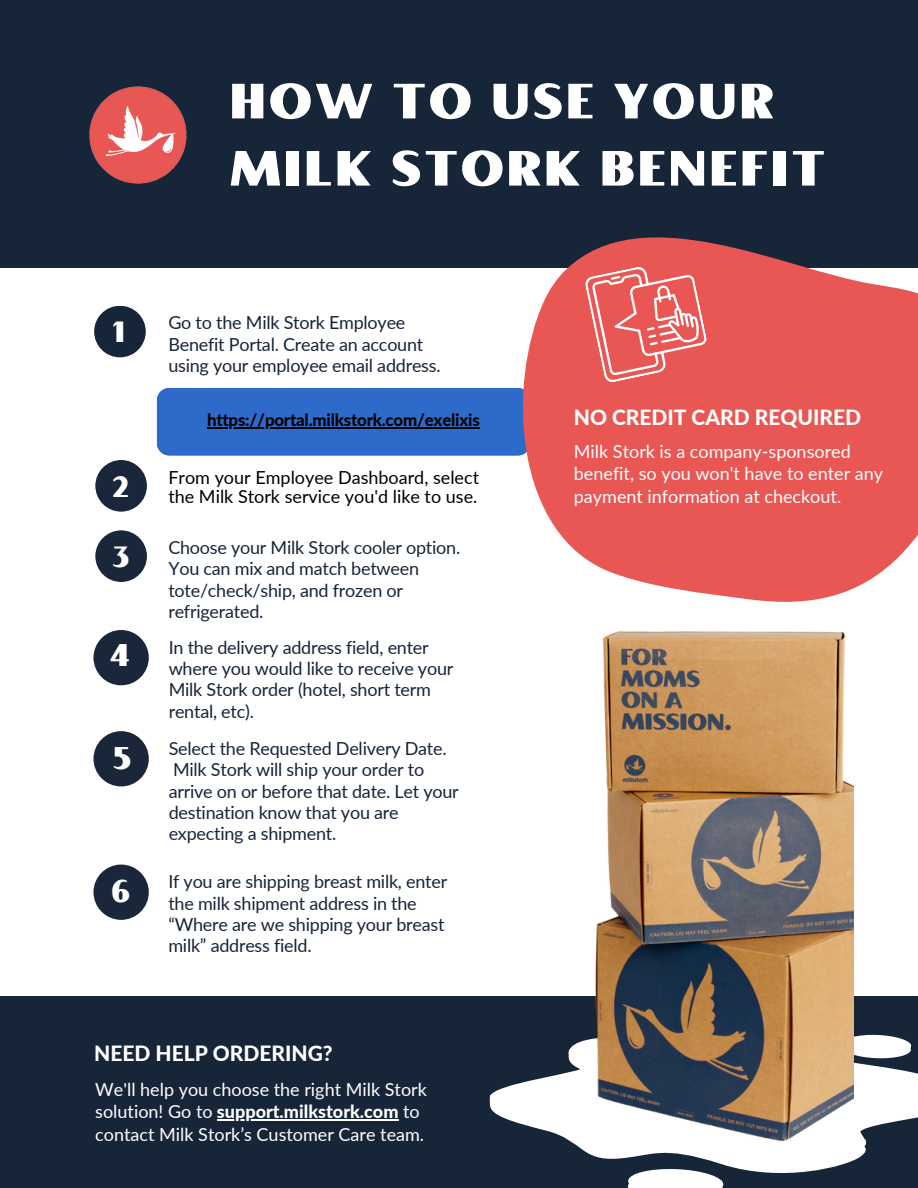
<style>
.page{position:relative;width:918px;height:1188px;background:#172538}
.page>*{position:absolute;margin:0;border:0;box-sizing:border-box;transform-origin:0 0}
.t1{font:52.5px/67.2px "Boca Raton ICG Solid";letter-spacing:.055em;color:#fff}
.t2{font:33.45px "Boca Raton ICG Solid";color:#fff}
.t3{font:31.2px "Boca Raton ICG Solid";color:#fff}
.t4{font:800 21px "Lato";color:#fff}
.t5{font:18px/21.3px "Lato";letter-spacing:-.015em;color:#172538}
.t6{font:18px/22.5px "Lato";color:#fff}
.t7{font:18px/19.2px "Lato";color:#000}
.t8{font:800 16.8px "Lato";letter-spacing:-.015em;color:#000}
.s1{font-weight:800}
</style>
<div class="page">
<div style="left:0;top:269px;width:918px;height:919px;background:#fff"></div>
<div style="left:157px;top:388px;width:342px;height:68px;background:#2d6aca"></div>
<hr style="left:207px;top:427px;width:273px;height:2px;background:#000">
<div style="left:0;top:996px;width:918px;height:192px;background:#172538"></div>
<svg style="left:490px;top:1072px;width:428px;height:101px"></svg>
<svg style="left:628px;top:1168px;width:95px;height:20px"></svg>
<svg style="left:853px;top:1034px;width:58px;height:108px"></svg>
<img style="left:546px;top:631px;width:307px;height:521px">
<svg style="left:499px;top:237px;width:419px;height:365px;fill:#e85753"></svg>
<div style="left:95px;top:460px;width:52px;height:52px;background:#1a2639;border-radius:50%"></div>
<div style="left:93px;top:630px;width:56px;height:55px;background:#1a2639;border-radius:50%"></div>
<div style="left:93px;top:865px;width:56px;height:55px;background:#1a2639;border-radius:50%"></div>
<div style="left:93px;top:731px;width:56px;height:55px;background:#1a2639;border-radius:50%"></div>
<div style="left:95px;top:530px;width:52px;height:52px;background:#1a2639;border-radius:50%"></div>
<div style="left:94px;top:306px;width:52px;height:51px;background:#172538;border-radius:50%"></div>
<img style="left:89px;top:86px;width:98px;height:98px">
<svg style="left:584px;top:265px;width:124px;height:119px;background:#eb726f"></svg>
<hr style="left:217px;top:1119px;width:182px;height:1px;background:#fff">
<p class="t1" style="left:230px;top:67px;width:597px">HOW TO USE YOUR<br>MILK STORK BENEFIT</p>
<p class="t3" style="left:113px;top:313px;width:14px">1</p>
<p class="t5" style="left:168px;top:312px;width:274px">Go to the Milk Stork Employee<br>Benefit Portal. Create an account using your employee email address.</p>
<p class="t8" style="left:207px;top:410px;width:274px">https://portal.milkstork.com/exelixis</p>
<p class="t4" style="left:574px;top:405px;width:289px">NO CREDIT CARD REQUIRED</p>
<p class="t3" style="left:112px;top:468px;width:18px">2</p>
<p class="t7" style="left:168px;top:467px;width:312px">From your Employee Dashboard, select the Milk Stork service you'd like to use.</p>
<p class="t3" style="left:112px;top:539px;width:19px">3</p>
<p class="t2" style="left:110px;top:636px;width:22px">4</p>
<p class="t5" style="left:168px;top:536px;width:293px">Choose your Milk Stork cooler option.<br>You can mix and match between tote/check/ship, and frozen or refrigerated.</p>
<p class="t5" style="left:169px;top:636px;width:286px">In the delivery address field, enter where you would like to receive your<br>Milk Stork order (hotel, short term rental, etc).</p>
<p class="t2" style="left:113px;top:738px;width:20px">5</p>
<p class="t5" style="left:169px;top:737px;width:292px">Select the Requested Delivery Date.<br>Milk Stork will ship your order to arrive on or before that date. Let your destination know that you are expecting a shipment.</p>
<p class="t2" style="left:112px;top:872px;width:20px">6</p>
<p class="t5" style="left:168px;top:871px;width:280px">If you are shipping breast milk, enter the milk shipment address in the “Where are we shipping your breast milk” address field.</p>
<p class="t4" style="left:94px;top:1041px;width:240px">NEED HELP ORDERING?</p>
<p class="t6" style="left:95px;top:1077px;width:333px">We'll help you choose the right Milk Stork solution! Go to <span class="s1">support.milkstork.com</span> to contact Milk Stork’s Customer Care team.</p>
<p class="t6" style="left:574px;top:439px;width:311px">Milk Stork is a company-sponsored benefit, so you won't have to enter any payment information at checkout.</p>
</div>
